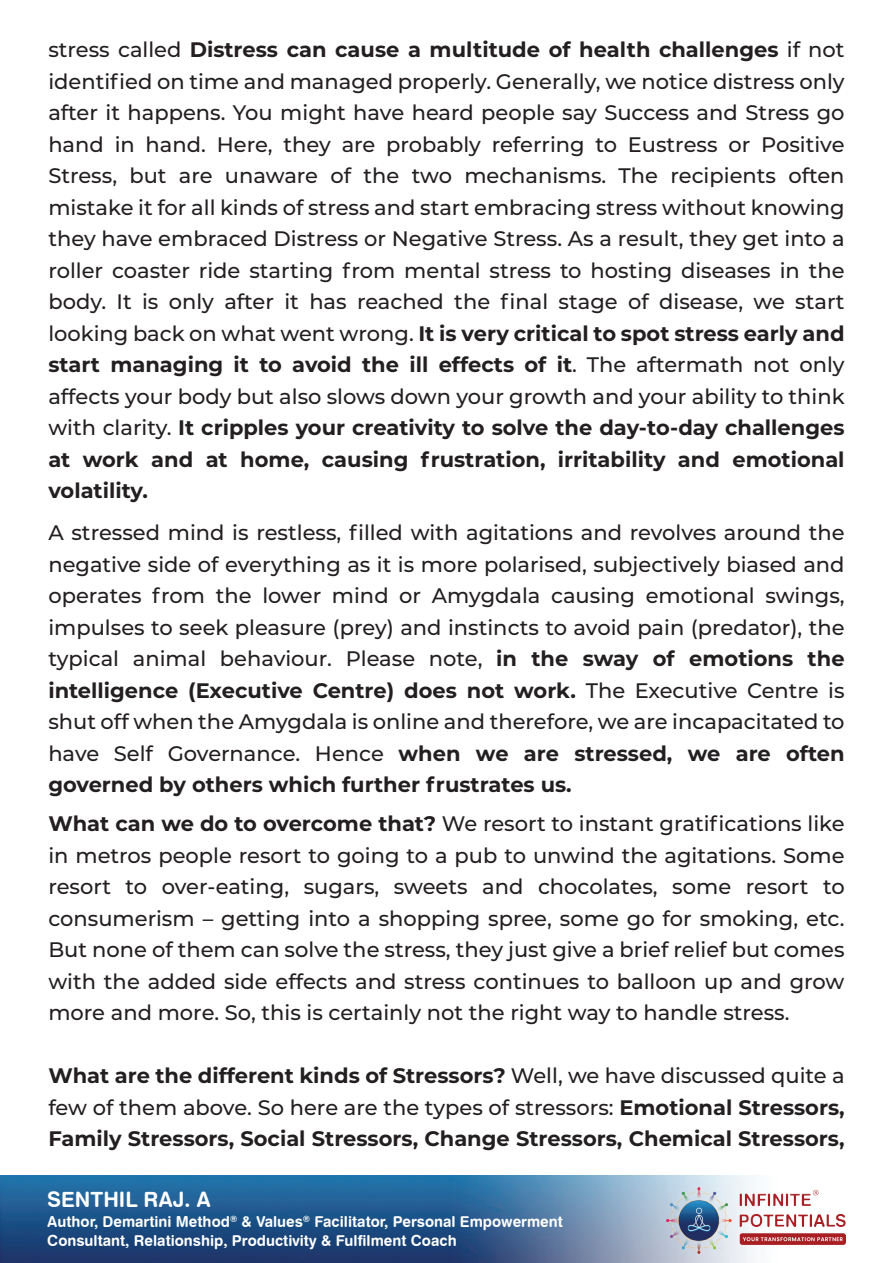
<style>
.page{position:relative;width:893px;height:1263px;background:#fff}
.page>*{position:absolute;margin:0;border:0;box-sizing:border-box;transform-origin:0 0}
.t1{font:500 21px/31.5px "Montserrat";color:#231f20;text-align:justify}
.t2{font:700 21px/31.5px "Montserrat";color:#231f20;text-align:justify}
.t3{font:21px "Swiss 721 BT Bold Rounded";color:#fff}
.t4{font:15px/19.2px "Swiss 721 BT Bold Rounded";color:#fff}
.s1{font-weight:700}
.s2{font-weight:500}
</style>
<div class="page">
<img style="left:0;top:1176px;width:755px;height:87px">
<img style="left:667px;top:1187px;width:179px;height:66px">
<p class="t1" style="left:48px;top:33px;width:798px">stress called <span class="s1">Distress can cause a multitude of health challenges</span> if not identified on time and managed properly. Generally, we notice distress only after it happens. You might have heard people say Success and Stress go hand in hand. Here, they are probably referring to Eustress or Positive Stress, but are unaware of the two mechanisms. The recipients often mistake it for all kinds of stress and start embracing stress without knowing they have embraced Distress or Negative Stress. As a result, they get into a roller coaster ride starting from mental stress to hosting diseases in the body. It is only after it has reached the final stage of disease, we start looking back on what went wrong. <span class="s1">It is very critical to spot stress early and start managing it to avoid the ill effects of it</span>. The aftermath not only affects your body but also slows down your growth and your ability to think with clarity. <span class="s1">It cripples your creativity to solve the day-to-day challenges at work and at home, causing frustration, irritability and emotional volatility.</span></p>
<p class="t1" style="left:48px;top:516px;width:798px">A stressed mind is restless, filled with agitations and revolves around the negative side of everything as it is more polarised, subjectively biased and operates from the lower mind or Amygdala causing emotional swings, impulses to seek pleasure (prey) and instincts to avoid pain (predator), the typical animal behaviour. Please note, <span class="s1">in the sway of emotions the intelligence (Executive Centre) does not work.</span> The Executive Centre is shut off when the Amygdala is online and therefore, we are incapacitated to have Self Governance. Hence <span class="s1">when we are stressed, we are often governed by others which further frustrates us.</span></p>
<p class="t1" style="left:48px;top:807px;width:798px"><span class="s1">What can we do to overcome that?</span> We resort to instant gratifications like in metros people resort to going to a pub to unwind the agitations. Some resort to over-eating, sugars, sweets and chocolates, some resort to consumerism – getting into a shopping spree, some go for smoking, etc.<br>But none of them can solve the stress, they just give a brief relief but comes with the added side effects and stress continues to balloon up and grow more and more. So, this is certainly not the right way to handle stress.</p>
<p class="t2" style="left:48px;top:1059px;width:798px">What are the different kinds of Stressors? <span class="s2">Well, we have discussed quite a few of them above. So here are the types of stressors:</span> Emotional Stressors, Family Stressors, Social Stressors, Change Stressors, Chemical Stressors,</p>
<p class="t3" style="left:47px;top:1186px;width:165px">SENTHIL RAJ. A</p>
<p class="t4" style="left:47px;top:1211px;width:517px">Author, Demartini Method<sup>®</sup> &amp; Values<sup>®</sup> Facilitator, Personal Empowerment<br>Consultant, Relationship, Productivity &amp; Fulfilment Coach</p>
</div>
